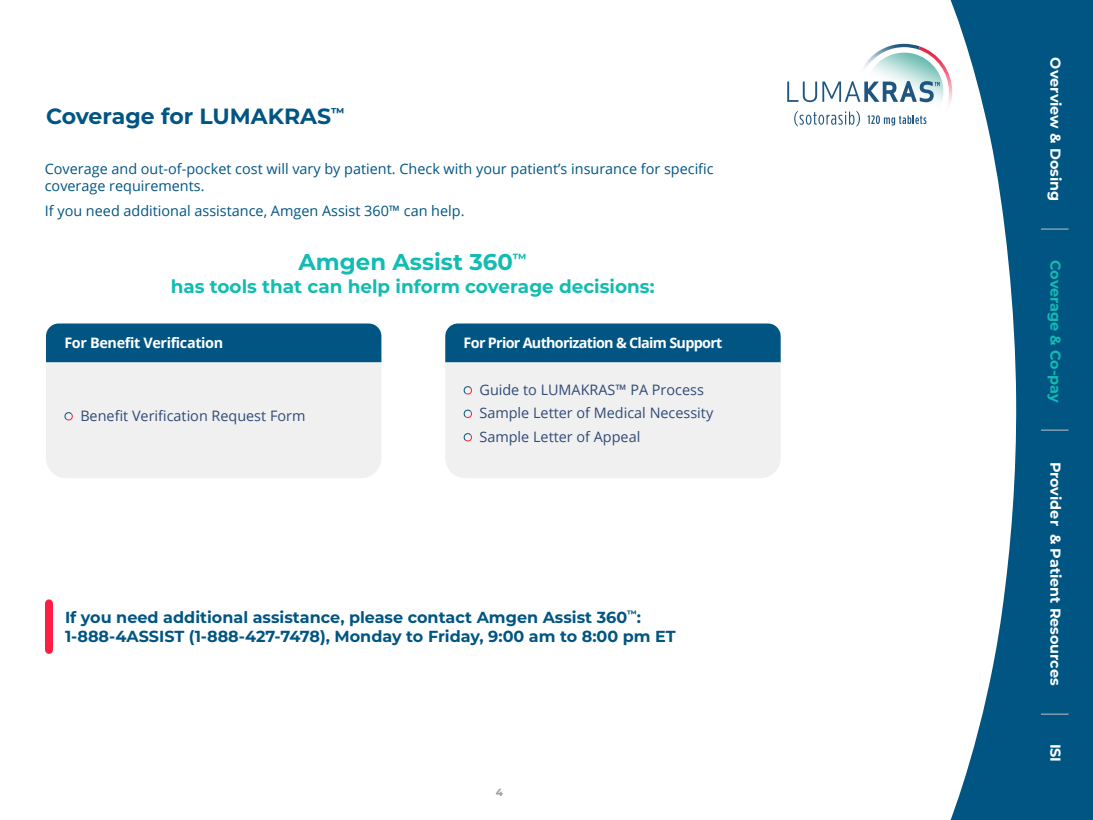
<style>
.page{position:relative;width:1093px;height:820px;background:#fff}
.page>*{position:absolute;margin:0;border:0;box-sizing:border-box;transform-origin:0 0}
.Syneos_Default_Style{font:700 22.8px "Montserrat";color:#11bcb2}
.Syneos_Default_Style-2{font:700 22px "Montserrat";color:#005583}
.Syneos_Default_Style-3{font:700 18.4px "Montserrat";color:#11bcb2}
.Syneos_Default_Style-4{font:700 16px "Montserrat";color:#005583}
.Syneos_Default_Style-5{font:14.4px/17.3px "Open Sans";color:#005583}
.Headline{font:14.4px "Open Sans";color:#314a78}
.Syneos_Default_Style-6{font:700 14.4px "Montserrat";color:#fff}
.Syneos_Default_Style-7{font:700 14.4px "Open Sans";letter-spacing:-.05em;color:#fff}
.Syneos_Default_Style-8{font:700 14.4px "Open Sans";letter-spacing:-.025em;color:#fff}
.Syneos_Default_Style-9{font:700 14.4px "Montserrat";letter-spacing:-.01em;color:#11bcb2}
.Syneos_Default_Style-10{font:700 10.4px "Montserrat";color:#9b9b9b}
</style>
<div class="page">
<svg style="left:787px;top:44px;width:163px;height:83px"></svg>
<svg style="left:950px;top:0;width:143px;height:819px;fill:#005583"></svg>
<svg style="left:1041px;top:430px;width:27px;height:1px"></svg>
<svg style="left:1041px;top:229px;width:27px;height:1px"></svg>
<svg style="left:1041px;top:713px;width:27px;height:1px"></svg>
<div style="left:45px;top:603px;width:8px;height:46px;background:#ff1d43"></div>
<div style="left:46px;top:323px;width:335px;height:155px;background:#f0f0f0;border-radius:20px"></div>
<svg style="left:64px;top:412px;width:9px;height:9px"></svg>
<div style="left:46px;top:323px;width:335px;height:39px;background:#005583"></div>
<div style="left:445px;top:323px;width:336px;height:155px;background:#f0f0f0;border-radius:20px"></div>
<svg style="left:463px;top:386px;width:9px;height:9px"></svg>
<svg style="left:463px;top:409px;width:9px;height:9px"></svg>
<svg style="left:463px;top:433px;width:9px;height:8px"></svg>
<div style="left:445px;top:323px;width:336px;height:39px;background:#005583"></div>
<p class="Syneos_Default_Style-2" style="left:46px;top:100px;width:300px">Coverage for LUMAKRAS<sup>™</sup></p>
<p class="Syneos_Default_Style-5" style="left:45px;top:159px;width:670px">Coverage and out-of-pocket cost will vary by patient. Check with your patient’s insurance for specific coverage requirements.</p>
<p class="Syneos_Default_Style-5" style="left:45px;top:202px;width:421px">If you need additional assistance, Amgen Assist 360™ can help.</p>
<p class="Syneos_Default_Style" style="left:298px;top:246px;width:230px">Amgen Assist 360<sup>™</sup></p>
<p class="Syneos_Default_Style-3" style="left:171px;top:272px;width:485px">has tools that can help inform coverage decisions:</p>
<p class="Syneos_Default_Style-8" style="left:64px;top:333px;width:160px">For Benefit Verification</p>
<p class="Headline" style="left:80px;top:405px;width:227px">Benefit Verification Request Form</p>
<p class="Syneos_Default_Style-7" style="left:464px;top:333px;width:260px">For Prior Authorization &amp; Claim Support</p>
<p class="Headline" style="left:479px;top:379px;width:226px">Guide to LUMAKRAS™ PA Process</p>
<p class="Headline" style="left:479px;top:403px;width:235px">Sample Letter of Medical Necessity</p>
<p class="Headline" style="left:479px;top:426px;width:162px">Sample Letter of Appeal</p>
<p class="Syneos_Default_Style-4" style="left:65px;top:605px;width:578px">If you need additional assistance, please contact Amgen Assist 360<sup>™</sup>:</p>
<p class="Syneos_Default_Style-4" style="left:65px;top:624px;width:612px">1-888-4ASSIST (1-888-427-7478), Monday to Friday, 9:00 am to 8:00 pm ET</p>
<p class="Syneos_Default_Style-10" style="left:496px;top:784px;width:9px">4</p>
<p class="Syneos_Default_Style-6" style="left:1066px;top:57px;width:145px;rotate:90deg">Overview &amp; Dosing</p>
<p class="Syneos_Default_Style-9" style="left:1066px;top:260px;width:144px;rotate:90deg">Coverage &amp; Co-pay</p>
<p class="Syneos_Default_Style-6" style="left:1066px;top:461px;width:225px;rotate:90deg">Provider &amp; Patient Resources</p>
<p class="Syneos_Default_Style-6" style="left:1066px;top:743px;width:20px;rotate:90deg">ISI</p>
</div>
